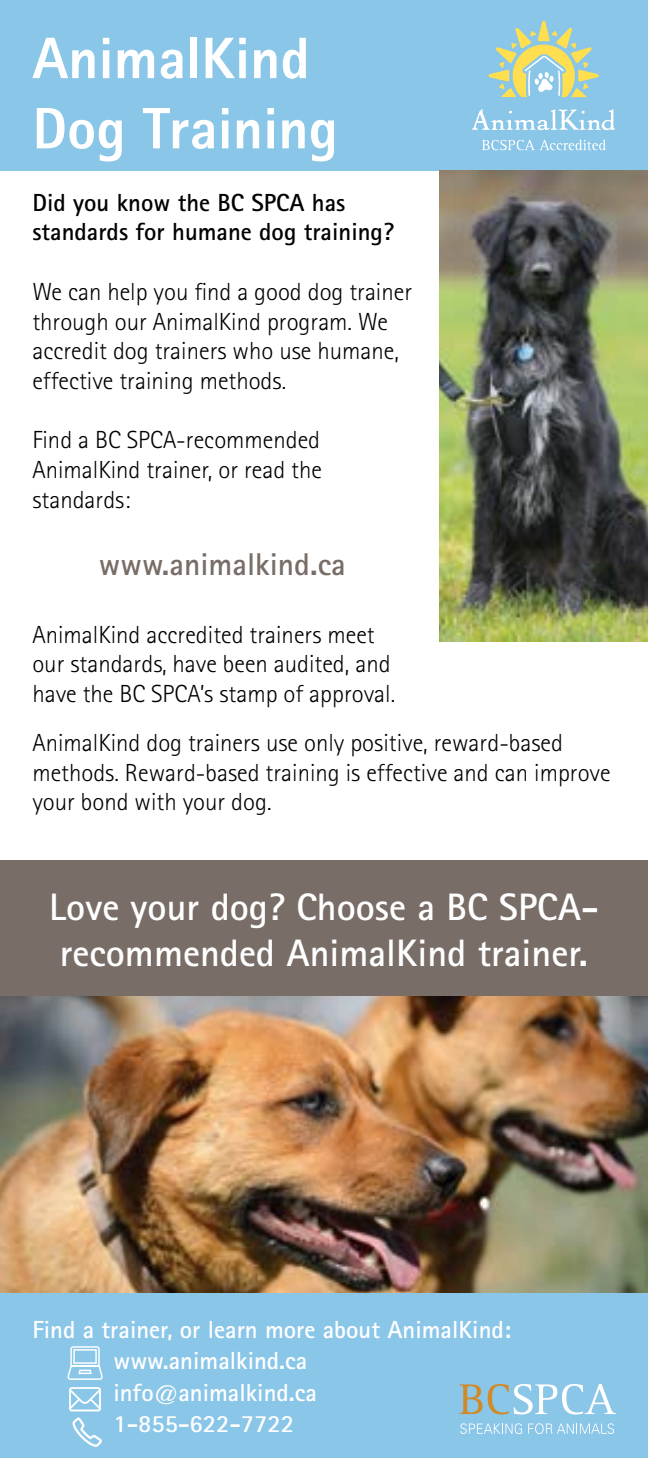
<style>
.page{position:relative;width:648px;height:1458px;background:#fff}
.page>*{position:absolute;margin:0;border:0;box-sizing:border-box;transform-origin:0 0}
.t1{font:800 58.5px/70.2px "Rotis Sans Serif";color:#fff}
.t2{font:700 38.25px/45.9px "Rotis Sans Serif";color:#fff}
.t3{font:700 31.5px "Rotis Sans Serif";color:#786d67}
.t4{font:300 24.75px/29.7px "Rotis Sans Serif";color:#000}
.t5{font:700 24.75px/31.5px "Rotis Sans Serif";color:#fff}
.t6{font:700 24.75px/29.7px "Rotis Sans Serif";color:#000}
</style>
<div class="page">
<div style="left:0;top:1293px;width:648px;height:165px;background:#8ac6e8"></div>
<div style="left:0;top:0;width:648px;height:171px;background:#8ac6e8"></div>
<div style="left:0;top:861px;width:648px;height:135px;background:#786d67"></div>
<svg style="left:459px;top:1384px;width:157px;height:31px"></svg>
<svg style="left:460px;top:1423px;width:62px;height:11px"></svg>
<svg style="left:528px;top:1423px;width:86px;height:11px"></svg>
<svg style="left:68px;top:1346px;width:35px;height:34px"></svg>
<hr style="left:71px;top:1365px;width:28px;height:2px;background:#fff">
<svg style="left:69px;top:1387px;width:33px;height:60px"></svg>
<img style="left:439px;top:171px;width:209px;height:470px">
<img style="left:0;top:996px;width:648px;height:297px">
<svg style="left:472px;top:109px;width:143px;height:21px"></svg>
<svg style="left:482px;top:140px;width:124px;height:10px"></svg>
<svg style="left:488px;top:20px;width:111px;height:77px"></svg>
<h1 class="t1" style="left:32px;top:22px;width:307px">AnimalKind<br>Dog Training</h1>
<p class="t6" style="left:32px;top:187px;width:363px">Did you know the BC SPCA has standards for humane dog training?</p>
<p class="t4" style="left:32px;top:277px;width:381px">We can help you find a good dog trainer through our AnimalKind program. We accredit dog trainers who use humane, effective training methods.</p>
<p class="t4" style="left:32px;top:425px;width:291px;text-align:justify">Find a BC SPCA-recommended AnimalKind trainer, or read the standards:</p>
<p class="t3" style="left:99px;top:545px;width:248px">www.animalkind.ca</p>
<p class="t4" style="left:32px;top:620px;width:364px">AnimalKind accredited trainers meet our standards, have been audited, and have the BC SPCA’s stamp of approval.</p>
<p class="t4" style="left:32px;top:728px;width:580px">AnimalKind dog trainers use only positive, reward-based methods. Reward-based training is effective and can improve your bond with your dog.</p>
<h2 class="t2" style="left:49px;top:884px;width:551px">Love your dog? Choose a BC SPCA&shy;recommended AnimalKind trainer.</h2>
<p class="t5" style="left:113px;top:1313px;width:399px;text-indent:-81px">Find a trainer, or learn more about AnimalKind: www.animalkind.ca info@animalkind.ca<br>1-855-622-7722</p>
</div>
